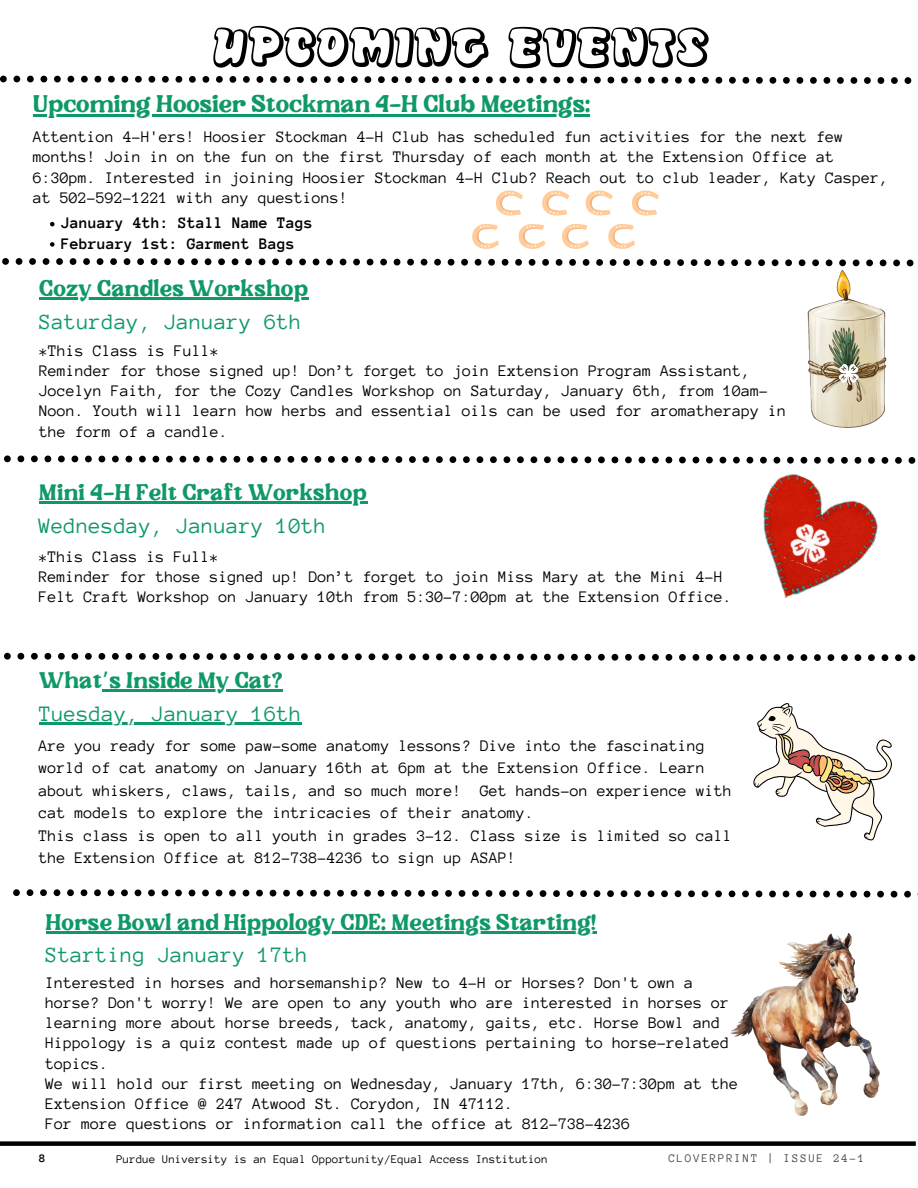
<style>
.page{position:relative;width:918px;height:1188px;background:#fff}
.page>*{position:absolute;margin:0;border:0;box-sizing:border-box;transform-origin:0 0}
.t1{font:54px "Disko";letter-spacing:.09em;color:#000}
.t2{font:24px "Sunday Bloom";color:#0f9966}
.t3{font:22.5px "Sunday Bloom";letter-spacing:.01em;color:#0f9966}
.t4{font:22.5px "Anonymous Pro";letter-spacing:.01em;color:#0f9966}
.t5{font:16.5px/20.2px "Anonymous Pro";color:#000}
.t6{font:700 16.5px/20.2px "Anonymous Pro";color:#000}
.t7{font:12px "Anonymous Pro";color:#000}
.t8{font:12px "Anonymous Pro";letter-spacing:.14em;color:#444440}
.t9{font:700 12px "Anonymous Pro";color:#000}
.s1{font-family:"Noto Sans Gurmukhi"}
</style>
<div class="page">
<div style="left:0;top:1141px;width:916px;height:5px;background:#000"></div>
<svg style="left:0;top:76px;width:911px;height:8px"></svg>
<svg style="left:2px;top:258px;width:911px;height:8px"></svg>
<svg style="left:4px;top:455px;width:911px;height:9px"></svg>
<img style="left:807px;top:271px;width:79px;height:156px">
<img style="left:837px;top:364px;width:22px;height:21px">
<img style="left:763px;top:474px;width:115px;height:124px">
<img style="left:784px;top:521px;width:52px;height:51px">
<svg style="left:13px;top:889px;width:905px;height:9px"></svg>
<hr style="left:46px;top:931px;width:551px;height:2px;background:#0f9966">
<svg style="left:50px;top:222px;width:5px;height:4px"></svg>
<svg style="left:50px;top:242px;width:5px;height:5px"></svg>
<svg style="left:472px;top:224px;width:27px;height:25px"></svg>
<svg style="left:496px;top:191px;width:27px;height:25px"></svg>
<svg style="left:518px;top:224px;width:27px;height:25px"></svg>
<svg style="left:542px;top:191px;width:27px;height:25px"></svg>
<svg style="left:562px;top:224px;width:27px;height:25px"></svg>
<svg style="left:585px;top:191px;width:28px;height:25px"></svg>
<svg style="left:608px;top:224px;width:27px;height:25px"></svg>
<svg style="left:632px;top:191px;width:27px;height:25px"></svg>
<svg style="left:4px;top:653px;width:911px;height:8px"></svg>
<svg style="left:753px;top:703px;width:139px;height:138px"></svg>
<hr style="left:39px;top:298px;width:269px;height:2px;background:#0f9966">
<hr style="left:39px;top:501px;width:328px;height:3px;background:#0f9966">
<hr style="left:33px;top:114px;width:557px;height:2px;background:#0f9966">
<hr style="left:102px;top:689px;width:181px;height:3px;background:#0f9966">
<hr style="left:39px;top:722px;width:263px;height:2px;background:#0f9966">
<img style="left:730px;top:934px;width:150px;height:182px">
<h1 class="t1" style="left:213px;top:24px;width:493px">UPCOMING EVENTS</h1>
<h2 class="t2" style="left:33px;top:94px;width:558px">Upcoming Hoosier Stockman 4-H Club Meetings:</h2>
<p class="t5" style="left:33px;top:127px;width:857px">Attention 4-H'ers! Hoosier Stockman 4-H Club has scheduled fun activities for the next few months! Join in on the fun on the first Thursday of each month at the Extension Office at 6:30pm. Interested in joining Hoosier Stockman 4-H Club? Reach out to club leader, Katy Casper, at 502-592-1221 with any questions!</p>
<p class="t6" style="left:61px;top:213px;width:254px">January 4th: Stall Name Tags<br>February 1st: Garment Bags</p>
<h3 class="t3" style="left:39px;top:280px;width:270px">Cozy Candles Workshop</h3>
<h3 class="t4" style="left:39px;top:311px;width:264px">Saturday, January 6th</h3>
<p class="t5" style="left:39px;top:340px;width:749px">*This Class is Full*<br>Reminder for those signed up! Don’t forget to join Extension Program Assistant, Jocelyn Faith, for the Cozy Candles Workshop on Saturday, January 6th, from 10am-Noon. Youth will learn how herbs and essential oils can be used for aromatherapy in the form of a candle.</p>
<h3 class="t3" style="left:39px;top:483px;width:329px">Mini 4-H Felt Craft Workshop</h3>
<h3 class="t4" style="left:39px;top:515px;width:289px">Wednesday, January 10th</h3>
<p class="t5" style="left:39px;top:546px;width:695px">*This Class is Full*<br>Reminder for those signed up! Don’t forget to join Miss Mary at the Mini 4-H<br>Felt Craft Workshop on January 10th from 5:30-7:00pm at the Extension Office.</p>
<h3 class="t3" style="left:39px;top:671px;width:245px">What<span class="s1">’</span>s Inside My Cat?</h3>
<h3 class="t4" style="left:39px;top:702px;width:264px">Tuesday, January 16th</h3>
<p class="t5" style="left:39px;top:734px;width:695px;line-height:22.5px">Are you ready for some paw-some anatomy lessons? Dive into the fascinating world of cat anatomy on January 16th at 6pm at the Extension Office. Learn about whiskers, claws, tails, and so much more! Get hands-on experience with cat models to explore the intricacies of their anatomy.<br>This class is open to all youth in grades 3-12. Class size is limited so call the Extension Office at 812-738-4236 to sign up ASAP!</p>
<h3 class="t3" style="left:46px;top:913px;width:552px">Horse Bowl and Hippology CDE: Meetings Starting!</h3>
<h3 class="t4" style="left:46px;top:944px;width:264px">Starting January 17th</h3>
<p class="t5" style="left:46px;top:972px;width:695px">Interested in horses and horsemanship? New to 4-H or Horses? Don't own a horse? Don't worry! We are open to any youth who are interested in horses or learning more about horse breeds, tack, anatomy, gaits, etc. Horse Bowl and Hippology is a quiz contest made up of questions pertaining to horse-related topics.<br>We will hold our first meeting on Wednesday, January 17th, 6:30-7:30pm at the Extension Office @ 247 Atwood St. Corydon, IN 47112.<br>For more questions or information call the office at 812-738-4236</p>
<p class="t9" style="left:39px;top:1152px;width:8px">8</p>
<p class="t7" style="left:116px;top:1153px;width:433px">Purdue University is an Equal Opportunity/Equal Access Institution</p>
<p class="t8" style="left:669px;top:1152px;width:197px">CLOVERPRINT | ISSUE 24-1</p>
</div>
